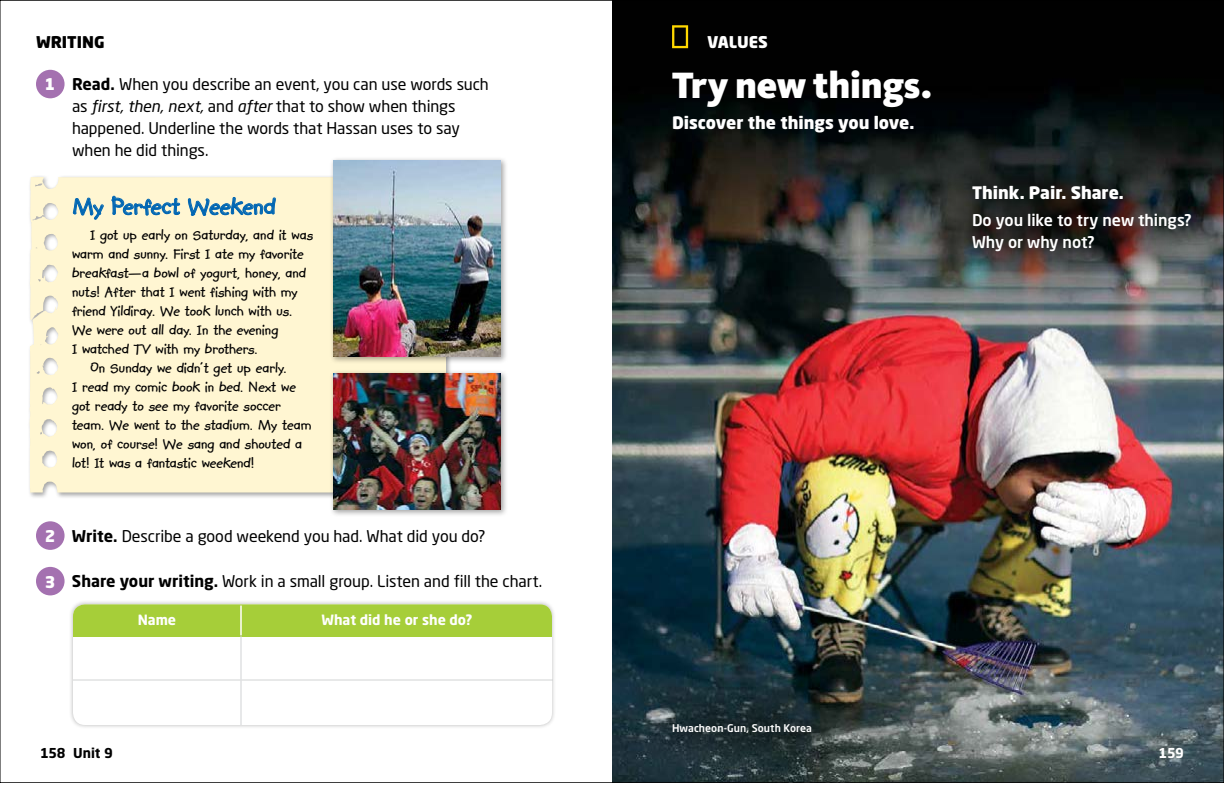
<style>
.page{position:relative;width:1224px;height:792px;background:#fff}
.page>*{position:absolute;margin:0;border:0;box-sizing:border-box;transform-origin:0 0}
.t1{font:900 38px "Kievit OT";letter-spacing:-.01em;color:#fff}
.t2{font:700 26px "Kidprint MT Std";color:#0066b3}
.t3{font:900 17px "Neo Sans Std";color:#fff}
.t4{font:700 16px "Kidprint MT Std";color:#000}
.t5{font:16px/22px "Neo Sans Std";letter-spacing:-.005em;color:#000}
.t6{font:500 16px/22px "Neo Sans Std";letter-spacing:-.005em;color:#fff}
.t7{font:900 16px "Neo Sans Std";color:#000}
.t8{font:900 16px "Neo Sans Std";letter-spacing:-.005em;color:#fff}
.t9{font:700 14px "Neo Sans Std";letter-spacing:-.005em;color:#fff}
.t10{font:700 13.5px "Neo Sans Std";letter-spacing:-.005em;color:#000}
.t11{font:700 13.5px "Neo Sans Std";color:#fff}
.t12{font:500 10.5px "Neo Sans Std";letter-spacing:.005em;color:#fff}
.s1{font-weight:700}
.s2{font-style:italic}
.s3{font-weight:900;color:#fff}
</style>
<div class="page">
<img style="left:612px;top:2px;width:610px;height:779px">
<div style="left:27px;top:175px;width:426px;height:324px;background:#000;opacity:.35"></div>
<div style="left:30px;top:177px;width:416px;height:316px;background:#fff6d2"></div>
<div style="left:69px;top:600px;width:488px;height:129px;background:#000;opacity:.25"></div>
<div style="left:73px;top:604px;width:479px;height:121px;background:#fff;border-radius:12px"></div>
<div style="left:73px;top:604px;width:479px;height:32px;background:#a6ce39"></div>
<svg style="left:672px;top:25px;width:16px;height:23px"></svg>
<div style="left:330px;top:370px;width:178px;height:147px;background:#000;opacity:.35"></div>
<img style="left:333px;top:373px;width:168px;height:137px">
<div style="left:330px;top:156px;width:178px;height:209px;background:#000;opacity:.35"></div>
<img style="left:333px;top:160px;width:168px;height:197px">
<svg style="left:908px;top:121px;width:314px;height:194px"></svg>
<div style="left:36px;top:70px;width:29px;height:28px;background:#a471b0;border-radius:50%"></div>
<div style="left:36px;top:521px;width:29px;height:29px;background:#a471b0;border-radius:50%"></div>
<div style="left:36px;top:567px;width:29px;height:28px;background:#a471b0;border-radius:50%"></div>
<svg style="left:73px;top:198px;width:31px;height:22px"></svg>
<svg style="left:111px;top:196px;width:69px;height:20px"></svg>
<svg style="left:188px;top:197px;width:88px;height:19px"></svg>
<hr style="left:240px;top:606px;width:2px;height:29px;background:#fff">
<hr style="left:240px;top:635px;width:2px;height:45px;background:#d1d3d4">
<hr style="left:73px;top:680px;width:168px;height:1px;background:#d1d3d4">
<hr style="left:241px;top:680px;width:312px;height:1px;background:#d1d3d4">
<hr style="left:240px;top:681px;width:2px;height:44px;background:#d1d3d4">
<svg style="left:635px;top:685px;width:214px;height:87px"></svg>
<p class="t7" style="left:36px;top:32px;width:70px">WRITING</p>
<p class="t8" style="left:707px;top:32px;width:62px">VALUES</p>
<p class="t8" style="left:45px;top:74px;width:12px">1</p>
<p class="t5" style="left:72px;top:73px;width:418px"><span class="s1">Read.</span> When you describe an event, you can use words such as <span class="s2">first, then, next,</span> and <span class="s2">after</span> that to show when things happened. Underline the words that Hassan uses to say when he did things.</p>
<h2 class="t2" style="left:72px;top:192px;width:205px">My Perfect Weekend</h2>
<p class="t4" style="left:90px;top:226px;width:224px">I got up early on Saturday, and it was</p>
<p class="t4" style="left:72px;top:245px;width:233px">warm and sunny. First I ate my favorite</p>
<p class="t4" style="left:72px;top:264px;width:236px">breakfast—a bowl of yogurt, honey, and</p>
<p class="t4" style="left:72px;top:283px;width:227px">nuts! After that I went fishing with my</p>
<p class="t4" style="left:72px;top:302px;width:222px">friend Yildiray. We took lunch with us.</p>
<p class="t4" style="left:72px;top:321px;width:208px">We were out all day. In the evening</p>
<p class="t4" style="left:72px;top:340px;width:187px">I watched TV with my brothers.</p>
<p class="t4" style="left:90px;top:359px;width:198px">On Sunday we didn’t get up early.</p>
<p class="t4" style="left:72px;top:378px;width:225px">I read my comic book in bed. Next we</p>
<p class="t4" style="left:72px;top:397px;width:210px">got ready to see my favorite soccer</p>
<p class="t4" style="left:72px;top:416px;width:241px">team. We went to the stadium. My team</p>
<p class="t4" style="left:72px;top:435px;width:232px">won, of course! We sang and shouted a</p>
<p class="t4" style="left:72px;top:454px;width:184px">lot! It was a fantastic weekend!</p>
<p class="t5" style="left:45px;top:525px;width:442px"><span class="s3">2</span> <span class="s1">Write.</span> Describe a good weekend you had. What did you do?</p>
<p class="t5" style="left:45px;top:570px;width:499px"><span class="s3">3</span> <span class="s1">Share your writing.</span> Work in a small group. Listen and fill the chart.</p>
<p class="t9" style="left:138px;top:611px;width:40px">Name</p>
<p class="t9" style="left:322px;top:611px;width:152px">What did he or she do?</p>
<h1 class="t1" style="left:672px;top:62px;width:262px">Try new things.</h1>
<p class="t3" style="left:672px;top:112px;width:244px">Discover the things you love.</p>
<p class="t3" style="left:972px;top:182px;width:153px">Think. Pair. Share.</p>
<p class="t6" style="left:972px;top:209px;width:221px">Do you like to try new things?<br>Why or why not?</p>
<p class="t12" style="left:672px;top:722px;width:141px">Hwacheon-Gun, South Korea</p>
<p class="t10" style="left:40px;top:745px;width:74px">158 Unit 9</p>
<p class="t11" style="left:1159px;top:745px;width:27px">159</p>
</div>
